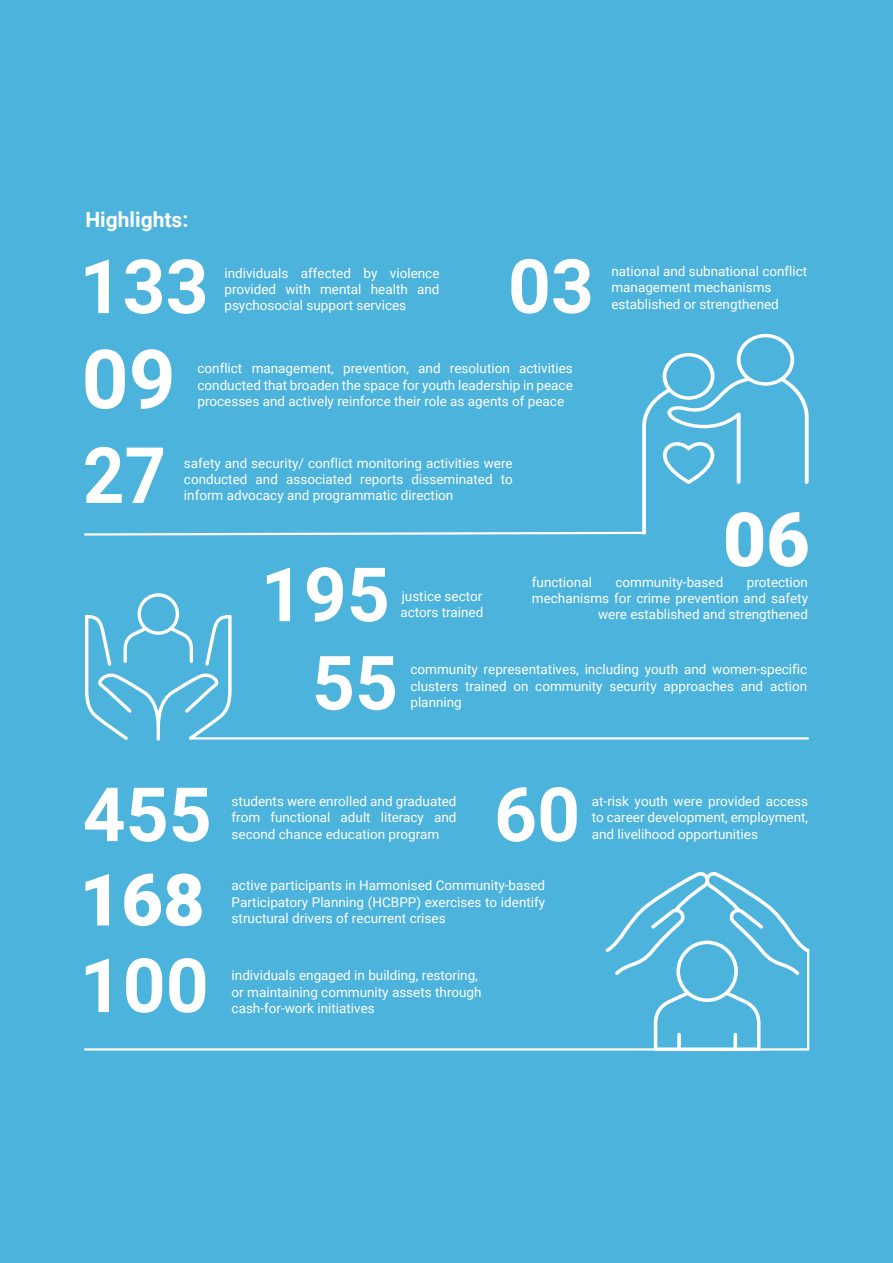
<style>
.page{position:relative;width:893px;height:1263px;background:#4bb3dc}
.page>*{position:absolute;margin:0;border:0;box-sizing:border-box;transform-origin:0 0}
.t1{font:700 81.9px "Roboto";color:#fff}
.t2{font:700 77.85px "Roboto";color:#fff;scale:.93 1}
.t3{font:700 75px "Roboto";color:#fff}
.t4{font:900 75px "Roboto";color:#fff}
.t5{font:900 72px "Roboto";color:#fff}
.t6{font:700 21px "Roboto";color:#fff}
.t7{font:13.5px/16.2px "Roboto";color:#fff;text-align:justify}
</style>
<div class="page">
<svg style="left:84px;top:333px;width:725px;height:203px"></svg>
<svg style="left:85px;top:593px;width:147px;height:148px"></svg>
<hr style="left:191px;top:737px;width:617px;height:2px;background:#fff">
<svg style="left:605px;top:872px;width:204px;height:179px"></svg>
<hr style="left:85px;top:1048px;width:723px;height:2px;background:#fff">
<p class="t6" style="left:85px;top:205px;width:104px">Highlights:</p>
<p class="t3" style="left:80px;top:234px;width:131px">133</p>
<p class="t7" style="left:224px;top:264px;width:217px">individuals affected by violence provided with mental health and psychosocial support services</p>
<p class="t3" style="left:508px;top:234px;width:88px">03</p>
<p class="t7" style="left:611px;top:263px;width:197px;text-align:left">national and subnational conflict management mechanisms established or strengthened</p>
<p class="t1" style="left:82px;top:322px;width:96px">09</p>
<p class="t7" style="left:197px;top:360px;width:377px">conflict management, prevention, and resolution activities conducted that broaden the space for youth leadership in peace processes and actively reinforce their role as agents of peace</p>
<p class="t2" style="left:83px;top:421px;width:91px">27</p>
<p class="t7" style="left:184px;top:455px;width:330px">safety and security/ conflict monitoring activities were conducted and associated reports disseminated to inform advocacy and programmatic direction</p>
<p class="t3" style="left:261px;top:542px;width:131px">195</p>
<p class="t7" style="left:401px;top:587px;width:84px">justice sector actors trained</p>
<p class="t4" style="left:723px;top:487px;width:88px">06</p>
<p class="t7" style="left:532px;top:590px;width:278px">mechanisms for crime prevention and safety</p>
<p class="t7" style="left:532px;top:574px;width:62px">functional</p>
<p class="t7" style="left:615px;top:574px;width:109px">community-based</p>
<p class="t7" style="left:747px;top:574px;width:63px">protection</p>
<p class="t7" style="left:598px;top:606px;width:211px">were established and strengthened</p>
<p class="t3" style="left:312px;top:630px;width:88px">55</p>
<p class="t7" style="left:410px;top:661px;width:398px">community representatives, including youth and women-specific clusters trained on community security approaches and action planning</p>
<p class="t3" style="left:494px;top:762px;width:88px">60</p>
<p class="t3" style="left:83px;top:762px;width:131px">455</p>
<p class="t7" style="left:232px;top:793px;width:226px">students were enrolled and graduated from functional adult literacy and second chance education program</p>
<p class="t7" style="left:592px;top:793px;width:218px">at-risk youth were provided access to career development, employment,</p>
<p class="t7" style="left:592px;top:825px;width:168px">and livelihood opportunities</p>
<p class="t5" style="left:80px;top:849px;width:127px">168</p>
<p class="t3" style="left:80px;top:933px;width:131px">100</p>
<p class="t7" style="left:232px;top:877px;width:315px">active participants in Harmonised Community-based<br>Participatory Planning (HCBPP) exercises to identify</p>
<p class="t7" style="left:232px;top:909px;width:216px">structural drivers of recurrent crises</p>
<p class="t7" style="left:232px;top:967px;width:251px">individuals engaged in building, restoring, or maintaining community assets through</p>
<p class="t7" style="left:232px;top:999px;width:145px">cash-for-work initiatives</p>
</div>
